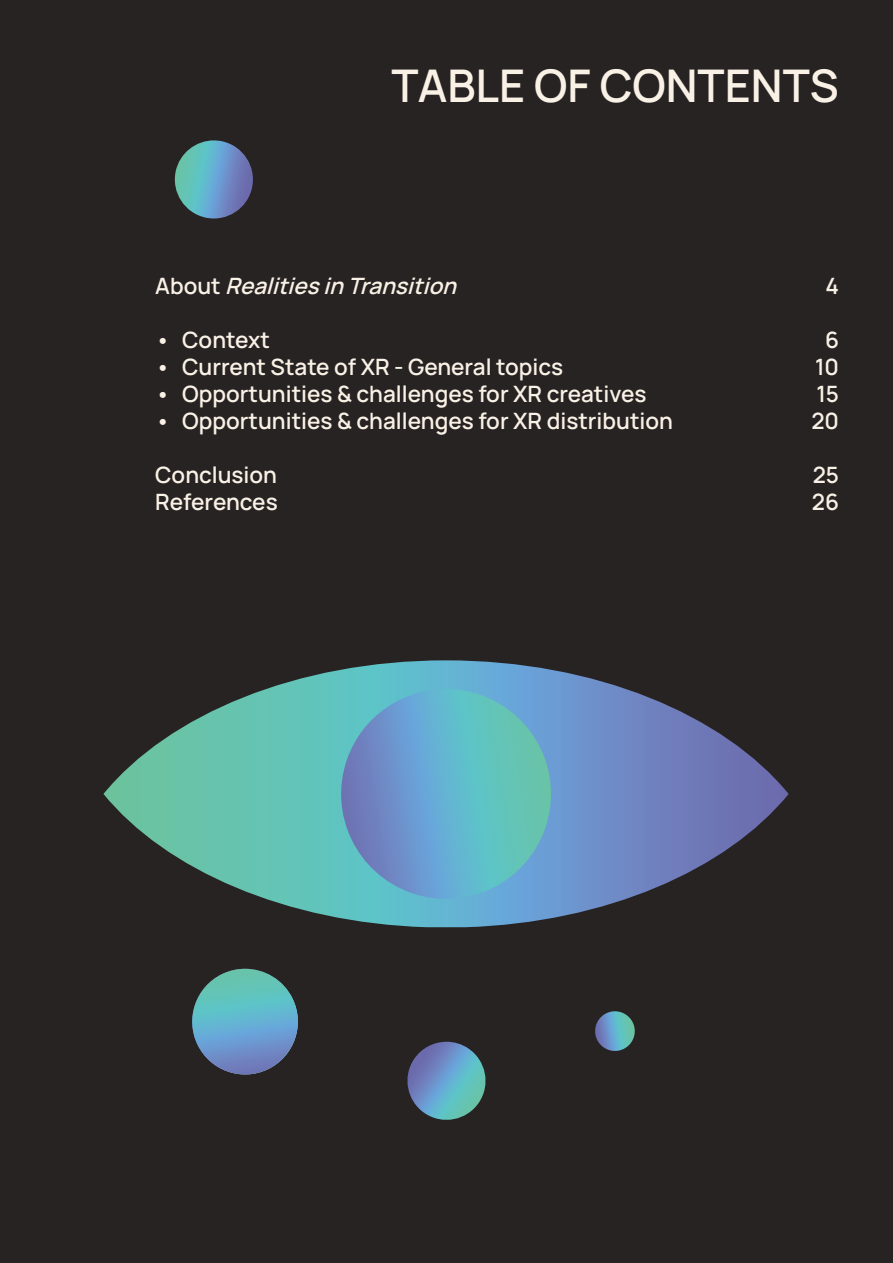
<style>
.page{position:relative;width:893px;height:1263px;background:#272323}
.page>*{position:absolute;margin:0;border:0;box-sizing:border-box;transform-origin:0 0}
.t1{font:200 45px "Manrope";color:#faf1e6}
.t2{font:200 22.5px/27px "Manrope";color:#faf1e6}
.t3{font:italic 200 22.5px "Manrope";color:#faf1e6}
.s1{font-style:normal}
</style>
<div class="page">
<svg style="left:174px;top:140px;width:79px;height:79px"></svg>
<svg style="left:407px;top:1042px;width:79px;height:78px"></svg>
<svg style="left:595px;top:1011px;width:40px;height:40px"></svg>
<svg style="left:103px;top:660px;width:685px;height:267px"></svg>
<svg style="left:328px;top:689px;width:236px;height:223px;background:#65adc8"></svg>
<svg style="left:192px;top:969px;width:106px;height:106px"></svg>
<h1 class="t1" style="left:391px;top:54px;width:449px">TABLE OF CONTENTS</h1>
<p class="t3" style="left:155px;top:270px;width:310px"><span class="s1">A b o u t</span> RealitiesinTransition</p>
<p class="t2" style="left:155px;top:325px;width:116px">• Context</p>
<p class="t2" style="left:155px;top:352px;width:410px">• Current State of XR - General topics</p>
<p class="t2" style="left:155px;top:379px;width:493px">• Opportunities &amp; challenges for XR creatives</p>
<p class="t2" style="left:155px;top:406px;width:519px">• Opportunities &amp; challenges for XR distribution</p>
<p class="t2" style="left:155px;top:460px;width:124px">Conclusion<br>References</p>
<p class="t2" style="left:825px;top:271px;width:15px">4</p>
<p class="t2" style="left:811px;top:325px;width:29px;text-align:justify;text-indent:14px">6<br>10<br>15<br>20</p>
<p class="t2" style="left:812px;top:460px;width:29px">25<br>26</p>
</div>
